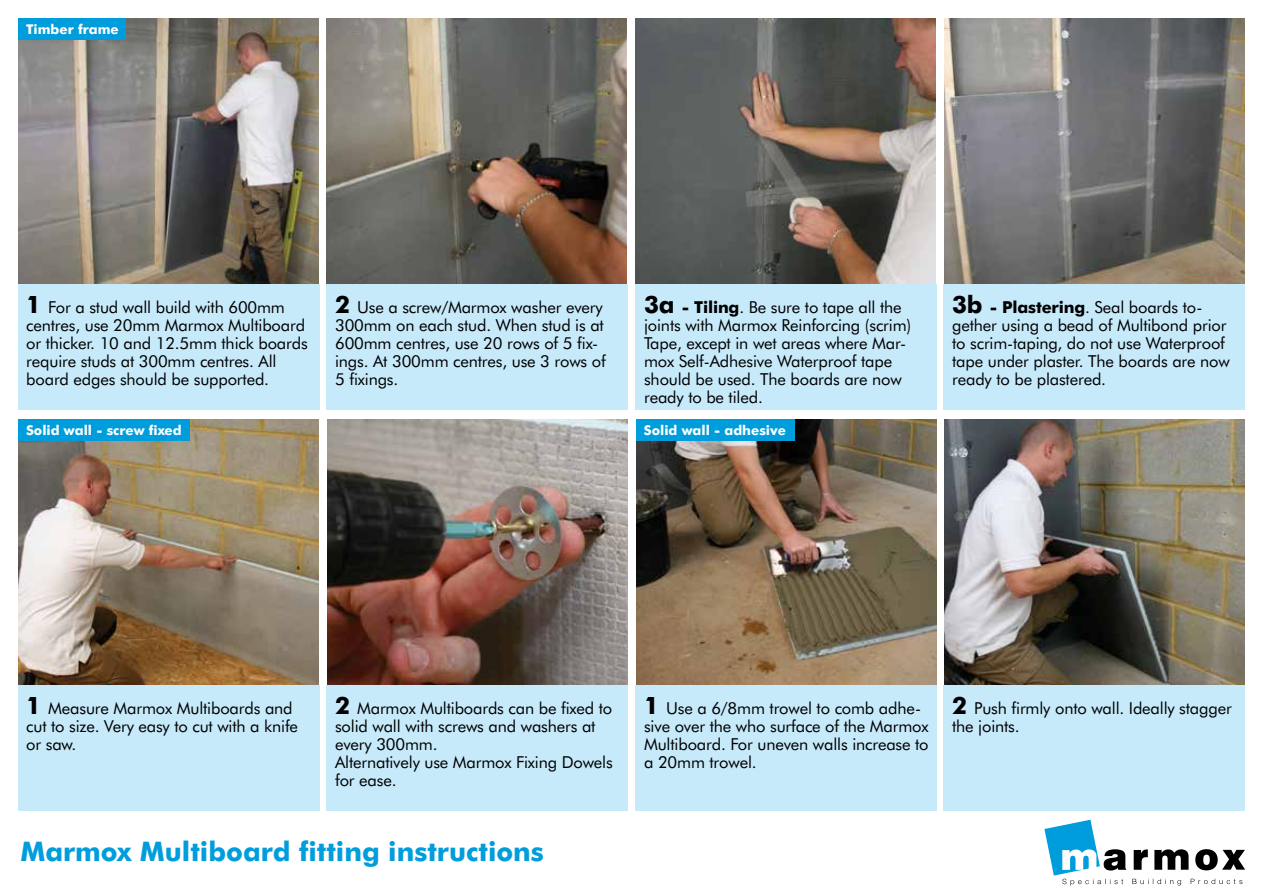
<style>
.page{position:relative;width:1263px;height:893px;background:#fff}
.page>*{position:absolute;margin:0;border:0;box-sizing:border-box;transform-origin:0 0}
.t1{font:700 27px "Futura BT";color:#009ddc}
.t2{font:16.5px/18px "Futura BT";letter-spacing:-.01em;color:#000}
.t3{font:700 13.5px "Futura BT";color:#fff}
.s1{font-weight:700;font-size:24px}
.s2{font-weight:700}
</style>
<div class="page">
<img style="left:19px;top:18px;width:300px;height:267px">
<img style="left:327px;top:18px;width:300px;height:267px">
<img style="left:635px;top:18px;width:300px;height:270px">
<img style="left:944px;top:18px;width:300px;height:267px">
<img style="left:18px;top:419px;width:301px;height:267px">
<img style="left:327px;top:419px;width:300px;height:267px">
<img style="left:636px;top:419px;width:300px;height:267px">
<img style="left:944px;top:419px;width:300px;height:267px">
<div style="left:18px;top:285px;width:301px;height:125px;background:#c7eafb"></div>
<div style="left:327px;top:285px;width:301px;height:125px;background:#c7eafb"></div>
<div style="left:636px;top:285px;width:301px;height:125px;background:#c7eafb"></div>
<div style="left:944px;top:285px;width:301px;height:125px;background:#c7eafb"></div>
<div style="left:18px;top:686px;width:301px;height:125px;background:#c7eafb"></div>
<div style="left:327px;top:686px;width:301px;height:125px;background:#c7eafb"></div>
<div style="left:636px;top:686px;width:301px;height:125px;background:#c7eafb"></div>
<div style="left:944px;top:686px;width:301px;height:125px;background:#c7eafb"></div>
<div style="left:19px;top:18px;width:107px;height:22px;background:#009ddc"></div>
<div style="left:18px;top:419px;width:172px;height:22px;background:#009ddc"></div>
<div style="left:636px;top:419px;width:159px;height:21px;background:#009ddc"></div>
<svg style="left:1132px;top:879px;width:49px;height:6px"></svg>
<svg style="left:1191px;top:879px;width:51px;height:5px"></svg>
<svg style="left:1044px;top:820px;width:82px;height:66px"></svg>
<svg style="left:1134px;top:849px;width:14px;height:21px"></svg>
<svg style="left:1154px;top:849px;width:34px;height:21px"></svg>
<svg style="left:1195px;top:849px;width:50px;height:21px"></svg>
<p class="t3" style="left:26px;top:21px;width:94px">Timber frame</p>
<p class="t2" style="left:26px;top:298px;width:283px"><span class="s1">1</span> For a stud wall build with 600mm centres, use 20mm Marmox Multiboard or thicker. 10 and 12.5mm thick boards require studs at 300mm centres. All board edges should be supported.</p>
<p class="t2" style="left:335px;top:298px;width:272px"><span class="s1">2</span> Use a screw/Marmox washer every<br>300mm on each stud. When stud is at<br>600mm centres, use 20 rows of 5 fix&shy;ings. At 300mm centres, use 3 rows of<br>5 fixings.</p>
<p class="t2" style="left:644px;top:298px;width:269px"><span class="s1">3a</span> <span class="s2">- Tiling</span>. Be sure to tape all the joints with Marmox Reinforcing (scrim)<br>Tape, except in wet areas where Mar&shy;mox Self-Adhesive Waterproof tape should be used. The boards are now ready to be tiled.</p>
<p class="t2" style="left:952px;top:298px;width:279px"><span class="s1">3b</span> <span class="s2">- Plastering</span>. Seal boards to&shy;gether using a bead of Multibond prior to scrim-taping, do not use Waterproof tape under plaster. The boards are now ready to be plastered.</p>
<p class="t3" style="left:26px;top:422px;width:157px">Solid wall - screw fixed</p>
<p class="t3" style="left:644px;top:422px;width:144px">Solid wall - adhesive</p>
<p class="t2" style="left:26px;top:699px;width:273px"><span class="s1">1</span> Measure Marmox Multiboards and cut to size. Very easy to cut with a knife or saw.</p>
<p class="t2" style="left:335px;top:699px;width:279px"><span class="s1">2</span> Marmox Multiboards can be fixed to solid wall with screws and washers at every 300mm.<br>Alternatively use Marmox Fixing Dowels for ease.</p>
<p class="t2" style="left:644px;top:699px;width:286px"><span class="s1">1</span> Use a 6/8mm trowel to comb adhe&shy;sive over the who surface of the Marmox<br>Multiboard. For uneven walls increase to a 20mm trowel.</p>
<p class="t2" style="left:952px;top:699px;width:281px"><span class="s1">2</span> Push firmly onto wall. Ideally stagger the joints.</p>
<h1 class="t1" style="left:20px;top:835px;width:525px">Marmox Multiboard fitting instructions</h1>
</div>
